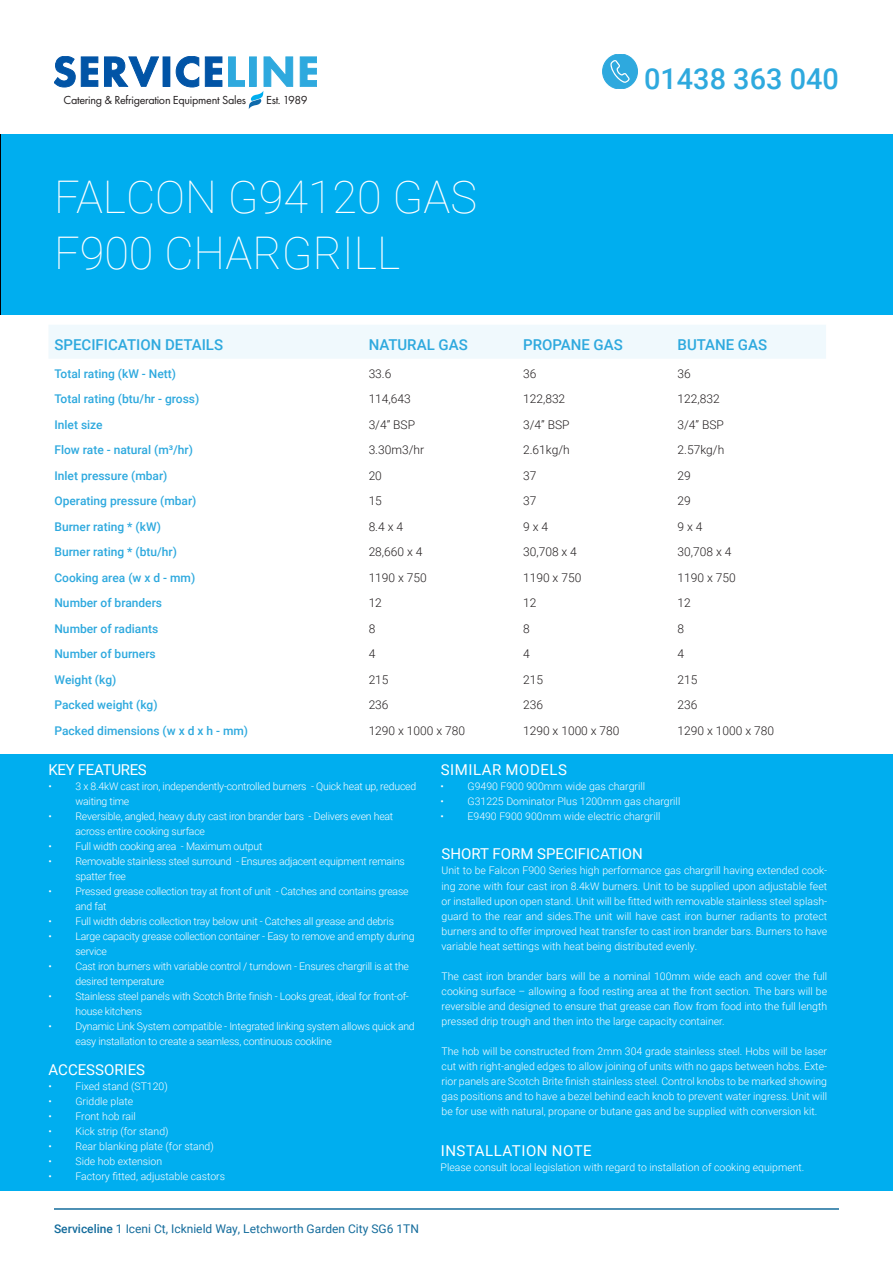
<style>
.page{position:relative;width:893px;height:1263px;background:#fff}
.page>*{position:absolute;margin:0;border:0;box-sizing:border-box;transform-origin:0 0}
.t1{font:100 45px/55.5px "Roboto";color:#fff}
.t2{font:500 28.8px "Roboto";color:#2ea9de}
.t3{font:500 15px "Roboto";color:#2ea9de}
.t4{font:15px "Roboto";color:#fff}
.t5{font:15px "Roboto";letter-spacing:.035em;color:#fff}
.t6{font:15px "Roboto";letter-spacing:-.02em;color:#fff}
.t7{font:12.15px "Futura PT";letter-spacing:-.025em;color:#231f20}
.t8{font:500 12px "Roboto";color:#2ea9de}
.t9{font:300 12px "Roboto";color:#231f20}
.t10{font:12px "Roboto";color:#146c9c}
.t11{font:300 10.5px/15px "Roboto";letter-spacing:-.02em;color:#fff}
.t12{font:300 10.5px "Roboto";color:#fff}
.s1{font-weight:500}
</style>
<div class="page">
<div style="left:2px;top:134px;width:891px;height:181px;background:#00aeef"></div>
<svg style="left:54px;top:56px;width:21px;height:31px"></svg>
<svg style="left:81px;top:57px;width:17px;height:30px"></svg>
<svg style="left:104px;top:57px;width:55px;height:30px"></svg>
<div style="left:163px;top:57px;width:7px;height:29px;background:#0154a6"></div>
<svg style="left:176px;top:56px;width:23px;height:31px"></svg>
<svg style="left:205px;top:57px;width:17px;height:30px"></svg>
<svg style="left:300px;top:57px;width:17px;height:30px"></svg>
<svg style="left:228px;top:57px;width:65px;height:52px"></svg>
<div style="left:603px;top:54px;width:34px;height:35px;background:#2ea9de;border:1px solid #2ea9de;border-radius:50%"></div>
<svg style="left:610px;top:60px;width:20px;height:23px"></svg>
<hr style="left:54px;top:1208px;width:785px;height:2px;background:#146c9c">
<div style="left:49px;top:325px;width:777px;height:34px;background:#f0f9fd"></div>
<div style="left:0;top:754px;width:893px;height:437px;background:#00aeef"></div>
<p class="t7" style="left:64px;top:93px;width:184px">Catering &amp; Refrigeration Equipment Sales</p>
<p class="t7" style="left:266px;top:93px;width:43px">Est. 1989</p>
<h1 class="t1" style="left:54px;top:168px;width:424px">FALCON G94120 GAS<br>F900 CHARGRILL</h1>
<h2 class="t2" style="left:644px;top:59px;width:196px">01438 363 040</h2>
<h3 class="t3" style="left:54px;top:334px;width:170px">SPECIFICATION DETAILS</h3>
<h3 class="t3" style="left:369px;top:334px;width:101px">NATURAL GAS</h3>
<h3 class="t3" style="left:523px;top:334px;width:101px">PROPANE GAS</h3>
<h3 class="t3" style="left:677px;top:334px;width:91px">BUTANE GAS</h3>
<p class="t8" style="left:54px;top:365px;width:123px">Total rating (kW - Nett)</p>
<p class="t9" style="left:369px;top:365px;width:24px">33.6</p>
<p class="t9" style="left:523px;top:365px;width:15px">36</p>
<p class="t9" style="left:678px;top:365px;width:15px">36</p>
<p class="t8" style="left:54px;top:391px;width:146px">Total rating (btu/hr - gross)</p>
<p class="t9" style="left:369px;top:391px;width:44px">114,643</p>
<p class="t9" style="left:523px;top:391px;width:44px">122,832</p>
<p class="t9" style="left:678px;top:391px;width:44px">122,832</p>
<p class="t8" style="left:54px;top:416px;width:50px">Inlet size</p>
<p class="t9" style="left:369px;top:416px;width:48px">3/4” BSP</p>
<p class="t9" style="left:523px;top:416px;width:48px">3/4” BSP</p>
<p class="t9" style="left:678px;top:416px;width:48px">3/4” BSP</p>
<p class="t8" style="left:54px;top:442px;width:140px">Flow rate - natural (m³/hr)</p>
<p class="t9" style="left:369px;top:442px;width:57px">3.30m3/hr</p>
<p class="t9" style="left:523px;top:442px;width:48px">2.61kg/h</p>
<p class="t9" style="left:678px;top:442px;width:48px">2.57kg/h</p>
<p class="t8" style="left:54px;top:467px;width:115px">Inlet pressure (mbar)</p>
<p class="t9" style="left:369px;top:467px;width:15px">20</p>
<p class="t9" style="left:523px;top:467px;width:15px">37</p>
<p class="t9" style="left:678px;top:467px;width:15px">29</p>
<p class="t8" style="left:54px;top:493px;width:144px">Operating pressure (mbar)</p>
<p class="t9" style="left:369px;top:493px;width:15px">15</p>
<p class="t9" style="left:523px;top:493px;width:15px">37</p>
<p class="t9" style="left:678px;top:493px;width:15px">29</p>
<p class="t8" style="left:54px;top:518px;width:108px">Burner rating * (kW)</p>
<p class="t9" style="left:369px;top:518px;width:36px">8.4 x 4</p>
<p class="t9" style="left:523px;top:518px;width:26px">9 x 4</p>
<p class="t9" style="left:678px;top:518px;width:26px">9 x 4</p>
<p class="t8" style="left:54px;top:544px;width:124px">Burner rating * (btu/hr)</p>
<p class="t9" style="left:369px;top:544px;width:55px">28,660 x 4</p>
<p class="t9" style="left:523px;top:544px;width:55px">30,708 x 4</p>
<p class="t9" style="left:678px;top:544px;width:55px">30,708 x 4</p>
<p class="t8" style="left:54px;top:569px;width:142px">Cooking area (w x d - mm)</p>
<p class="t9" style="left:369px;top:569px;width:60px">1190 x 750</p>
<p class="t9" style="left:523px;top:569px;width:60px">1190 x 750</p>
<p class="t9" style="left:678px;top:569px;width:60px">1190 x 750</p>
<p class="t8" style="left:54px;top:595px;width:109px">Number of branders</p>
<p class="t9" style="left:369px;top:595px;width:15px">12</p>
<p class="t9" style="left:523px;top:595px;width:15px">12</p>
<p class="t9" style="left:678px;top:595px;width:15px">12</p>
<p class="t8" style="left:54px;top:620px;width:105px">Number of radiants</p>
<p class="t9" style="left:369px;top:620px;width:8px">8</p>
<p class="t9" style="left:523px;top:620px;width:8px">8</p>
<p class="t9" style="left:678px;top:620px;width:8px">8</p>
<p class="t8" style="left:54px;top:646px;width:103px">Number of burners</p>
<p class="t9" style="left:369px;top:646px;width:8px">4</p>
<p class="t9" style="left:523px;top:646px;width:8px">4</p>
<p class="t9" style="left:678px;top:646px;width:8px">4</p>
<p class="t8" style="left:54px;top:671px;width:64px">Weight (kg)</p>
<p class="t9" style="left:369px;top:671px;width:21px">215</p>
<p class="t9" style="left:523px;top:671px;width:21px">215</p>
<p class="t9" style="left:678px;top:671px;width:21px">215</p>
<p class="t8" style="left:54px;top:697px;width:105px">Packed weight (kg)</p>
<p class="t9" style="left:369px;top:697px;width:21px">236</p>
<p class="t9" style="left:523px;top:697px;width:21px">236</p>
<p class="t9" style="left:678px;top:697px;width:21px">236</p>
<p class="t8" style="left:54px;top:722px;width:195px">Packed dimensions (w x d x h - mm)</p>
<p class="t9" style="left:369px;top:722px;width:98px">1290 x 1000 x 780</p>
<p class="t9" style="left:523px;top:722px;width:98px">1290 x 1000 x 780</p>
<p class="t9" style="left:678px;top:722px;width:98px">1290 x 1000 x 780</p>
<h3 class="t6" style="left:48px;top:759px;width:100px">KEY FEATURES</h3>
<p class="t11" style="left:75px;top:778px;width:342px;text-indent:-27px">• 3 x 8.4kW cast iron, independently-controlled burners - Quick heat up, reduced waiting time</p>
<p class="t11" style="left:75px;top:808px;width:319px;text-indent:-27px">• Reversible, angled, heavy duty cast iron brander bars - Delivers even heat across entire cooking surface</p>
<p class="t11" style="left:48px;top:838px;width:215px">• Full width cooking area - Maximum output</p>
<p class="t11" style="left:75px;top:853px;width:331px;text-indent:-27px">• Removable stainless steel surround - Ensures adjacent equipment remains spatter free</p>
<p class="t11" style="left:75px;top:883px;width:335px;text-indent:-27px">• Pressed grease collection tray at front of unit - Catches and contains grease and fat</p>
<p class="t11" style="left:48px;top:913px;width:347px">• Full width debris collection tray below unit - Catches all grease and debris</p>
<p class="t11" style="left:75px;top:928px;width:341px;text-indent:-27px">• Large capacity grease collection container - Easy to remove and empty during service</p>
<p class="t11" style="left:75px;top:958px;width:335px;text-indent:-27px">• Cast iron burners with variable control / turndown - Ensures chargrill is at the desired temperature</p>
<p class="t11" style="left:75px;top:988px;width:335px;text-indent:-27px">• Stainless steel panels with Scotch Brite finish - Looks great, ideal for front-of&shy;house kitchens</p>
<p class="t11" style="left:75px;top:1018px;width:341px;text-indent:-27px">• Dynamic Link System compatible - Integrated linking system allows quick and easy installation to create a seamless, continuous cookline</p>
<h3 class="t5" style="left:441px;top:759px;width:128px">SIMILAR MODELS</h3>
<p class="t12" style="left:441px;top:779px;width:206px">• G9490 F900 900mm wide gas chargrill</p>
<p class="t12" style="left:441px;top:794px;width:241px">• G31225 Dominator Plus 1200mm gas chargrill</p>
<p class="t12" style="left:441px;top:809px;width:221px">• E9490 F900 900mm wide electric chargrill</p>
<h3 class="t4" style="left:442px;top:844px;width:203px">SHORT FORM SPECIFICATION</h3>
<p class="t11" style="left:442px;top:863px;width:387px;text-align:justify">Unit to be Falcon F900 Series high performance gas chargrill having extended cook&shy;ing zone with four cast iron 8.4kW burners. Unit to be supplied upon adjustable feet or installed upon open stand. Unit will be fitted with removable stainless steel splash&shy;guard to the rear and sides.The unit will have cast iron burner radiants to protect burners and to offer improved heat transfer to cast iron brander bars. Burners to have variable heat settings with heat being distributed evenly.</p>
<p class="t11" style="left:442px;top:968px;width:387px;text-align:justify">The cast iron brander bars will be a nominal 100mm wide each and cover the full cooking surface – allowing a food resting area at the front section. The bars will be reversible and designed to ensure that grease can flow from food into the full length pressed drip trough and then into the large capacity container.</p>
<p class="t11" style="left:442px;top:1043px;width:387px;text-align:justify">The hob will be constructed from 2mm 304 grade stainless steel. Hobs will be laser cut with right-angled edges to allow joining of units with no gaps between hobs. Exte&shy;rior panels are Scotch Brite finish stainless steel. Control knobs to be marked showing gas positions and to have a bezel behind each knob to prevent water ingress. Unit will be for use with natural, propane or butane gas and be supplied with conversion kit.</p>
<h3 class="t5" style="left:441px;top:1140px;width:152px">INSTALLATION NOTE</h3>
<p class="t12" style="left:441px;top:1160px;width:365px">Please consult local legislation with regard to installation of cooking equipment.</p>
<h3 class="t4" style="left:48px;top:1059px;width:98px">ACCESSORIES</h3>
<p class="t12" style="left:48px;top:1078px;width:121px">• Fixed stand (ST120)</p>
<p class="t12" style="left:48px;top:1093px;width:86px">• Griddle plate</p>
<p class="t12" style="left:48px;top:1108px;width:89px">• Front hob rail</p>
<p class="t12" style="left:48px;top:1123px;width:122px">• Kick strip (for stand)</p>
<p class="t12" style="left:48px;top:1138px;width:167px">• Rear blanking plate (for stand)</p>
<p class="t12" style="left:48px;top:1153px;width:115px">• Side hob extension</p>
<p class="t12" style="left:48px;top:1168px;width:178px">• Factory fitted, adjustable castors</p>
<p class="t10" style="left:54px;top:1220px;width:366px"><span class="s1">Serviceline</span> 1 Iceni Ct, Icknield Way, Letchworth Garden City SG6 1TN</p>
</div>
